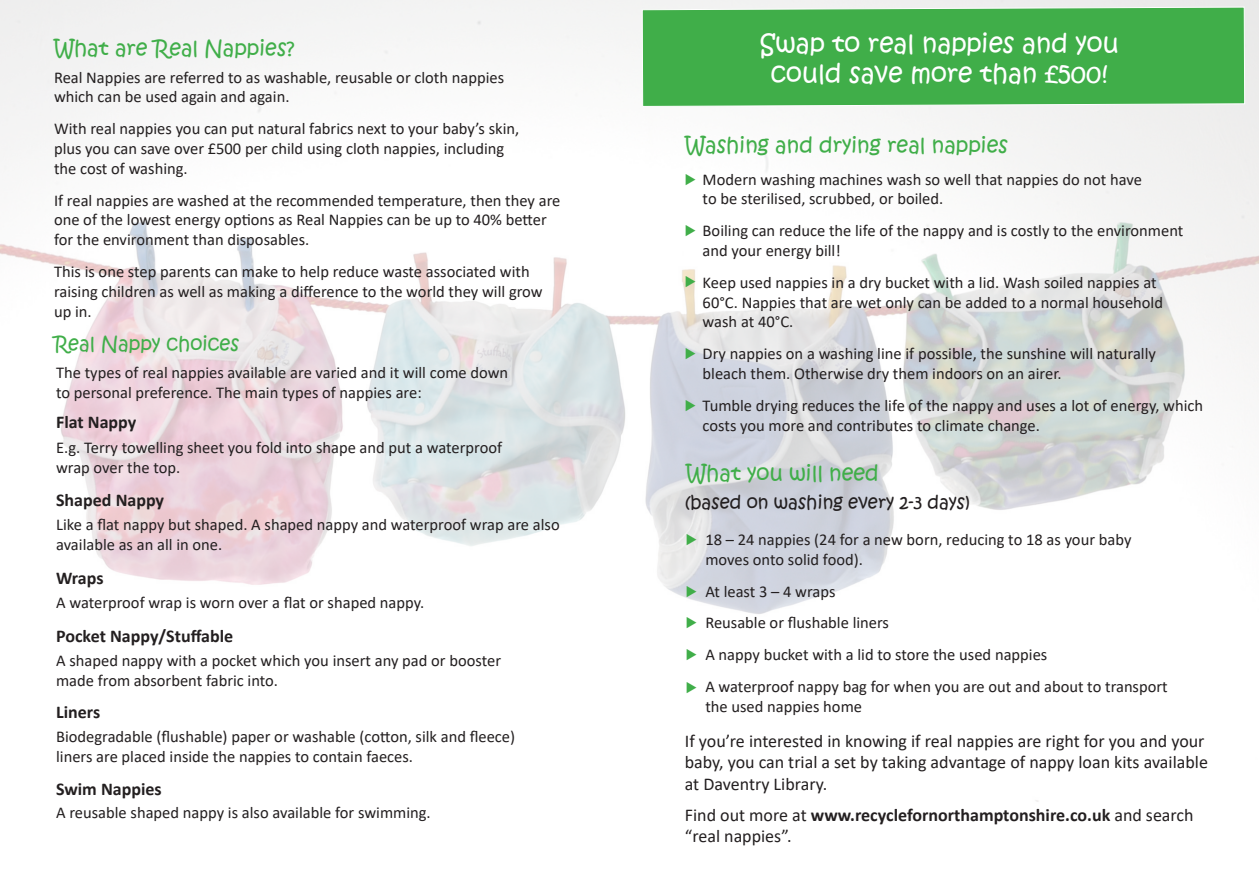
<style>
.page{position:relative;width:1259px;height:893px;background:#fff}
.page>*{position:absolute;margin:0;border:0;box-sizing:border-box;transform-origin:0 0}
.t1{font:25.5px/30.6px "Kristen ITC";color:#fff;text-align:center}
.t2{font:21px "Kristen ITC";color:#40ae49}
.t3{font:19.5px "Kristen ITC";color:#40ae49}
.t4{font:18px/21.6px "Calibri";color:#231f20}
.t5{font:700 18px "Calibri";color:#231f20}
.t6{font:18px "Kristen ITC";color:#231f20}
.t7{font:16.5px/19.8px "Calibri";color:#231f20}
.s1{font-weight:700}
</style>
<div class="page">
<img style="left:0;top:0;width:1259px;height:802px">
<div style="left:641px;top:6px;width:604px;height:101px;background:#40ae49"></div>
<svg style="left:685px;top:174px;width:10px;height:12px"></svg>
<svg style="left:685px;top:400px;width:10px;height:11px"></svg>
<svg style="left:685px;top:348px;width:10px;height:11px"></svg>
<svg style="left:685px;top:276px;width:10px;height:12px"></svg>
<svg style="left:685px;top:225px;width:10px;height:12px"></svg>
<svg style="left:687px;top:586px;width:9px;height:11px"></svg>
<svg style="left:687px;top:682px;width:9px;height:12px"></svg>
<svg style="left:687px;top:649px;width:9px;height:12px"></svg>
<svg style="left:687px;top:616px;width:9px;height:12px"></svg>
<svg style="left:687px;top:534px;width:9px;height:11px"></svg>
<p class="t2" style="left:54px;top:35px;width:242px">What are Real Nappies?</p>
<p class="t7" style="left:54px;top:67px;width:452px">Real Nappies are referred to as washable, reusable or cloth nappies which can be used again and again.</p>
<p class="t7" style="left:54px;top:118px;width:467px">With real nappies you can put natural fabrics next to your baby’s skin, plus you can save over £500 per child using cloth nappies, including the cost of washing.</p>
<p class="t7" style="left:54px;top:190px;width:508px">If real nappies are washed at the recommended temperature, then they are one of the lowest energy options as Real Nappies can be up to 40% better for the environment than disposables.</p>
<p class="t7" style="left:54px;top:261px;width:490px">This is one step parents can make to help reduce waste associated with raising children as well as making a difference to the world they will grow up in.</p>
<p class="t3" style="left:54px;top:331px;width:187px">Real Nappy choices</p>
<p class="t7" style="left:56px;top:362px;width:454px">The types of real nappies available are varied and it will come down to personal preference. The main types of nappies are:</p>
<p class="t5" style="left:56px;top:410px;width:82px">Flat Nappy</p>
<p class="t7" style="left:56px;top:437px;width:447px">E.g. Terry towelling sheet you fold into shape and put a waterproof wrap over the top.</p>
<p class="t5" style="left:56px;top:487px;width:109px">Shaped Nappy</p>
<p class="t7" style="left:56px;top:515px;width:505px">Like a flat nappy but shaped. A shaped nappy and waterproof wrap are also available as an all in one.</p>
<p class="t5" style="left:56px;top:565px;width:49px">Wraps</p>
<p class="t7" style="left:56px;top:592px;width:370px">A waterproof wrap is worn over a flat or shaped nappy.</p>
<p class="t5" style="left:56px;top:623px;width:179px">Pocket Nappy/Stuffable</p>
<p class="t7" style="left:56px;top:650px;width:446px">A shaped nappy with a pocket which you insert any pad or booster made from absorbent fabric into.</p>
<p class="t5" style="left:56px;top:699px;width:46px">Liners</p>
<p class="t7" style="left:56px;top:726px;width:460px">Biodegradable (flushable) paper or washable (cotton, silk and fleece) liners are placed inside the nappies to contain faeces.</p>
<p class="t5" style="left:56px;top:776px;width:107px">Swim Nappies</p>
<p class="t7" style="left:56px;top:802px;width:376px">A reusable shaped nappy is also available for swimming.</p>
<h1 class="t1" style="left:759px;top:28px;width:361px">Swap to real nappies and you could save more than £500!</h1>
<p class="t2" style="left:685px;top:131px;width:324px">Washing and drying real nappies</p>
<p class="t7" style="left:702px;top:169px;width:441px">Modern washing machines wash so well that nappies do not have to be sterilised, scrubbed, or boiled.</p>
<p class="t7" style="left:702px;top:220px;width:482px">Boiling can reduce the life of the nappy and is costly to the environment and your energy bill!</p>
<p class="t7" style="left:702px;top:272px;width:462px">Keep used nappies in a dry bucket with a lid. Wash soiled nappies at<br>60°C. Nappies that are wet only can be added to a normal household wash at 40°C.</p>
<p class="t7" style="left:702px;top:343px;width:455px">Dry nappies on a washing line if possible, the sunshine will naturally bleach them. Otherwise dry them indoors on an airer.</p>
<p class="t7" style="left:702px;top:395px;width:502px">Tumble drying reduces the life of the nappy and uses a lot of energy, which costs you more and contributes to climate change.</p>
<p class="t2" style="left:686px;top:459px;width:194px">What you will need</p>
<p class="t6" style="left:685px;top:490px;width:286px">(based on washing every 2-3 days)</p>
<p class="t7" style="left:705px;top:529px;width:427px">18 – 24 nappies (24 for a new born, reducing to 18 as your baby moves onto solid food).</p>
<p class="t7" style="left:705px;top:575px;width:464px;line-height:31.8px">At least 3 – 4 wraps<br>Reusable or flushable liners<br>A nappy bucket with a lid to store the used nappies<br>A waterproof nappy bag for when you are out and about to transport</p>
<p class="t7" style="left:705px;top:696px;width:158px">the used nappies home</p>
<p class="t4" style="left:685px;top:730px;width:524px">If you’re interested in knowing if real nappies are right for you and your baby, you can trial a set by taking advantage of nappy loan kits available at Daventry Library.</p>
<p class="t4" style="left:685px;top:803px;width:510px">Find out more at <span class="s1">www.recyclefornorthamptonshire.co.uk</span> and search “real nappies”.</p>
</div>
